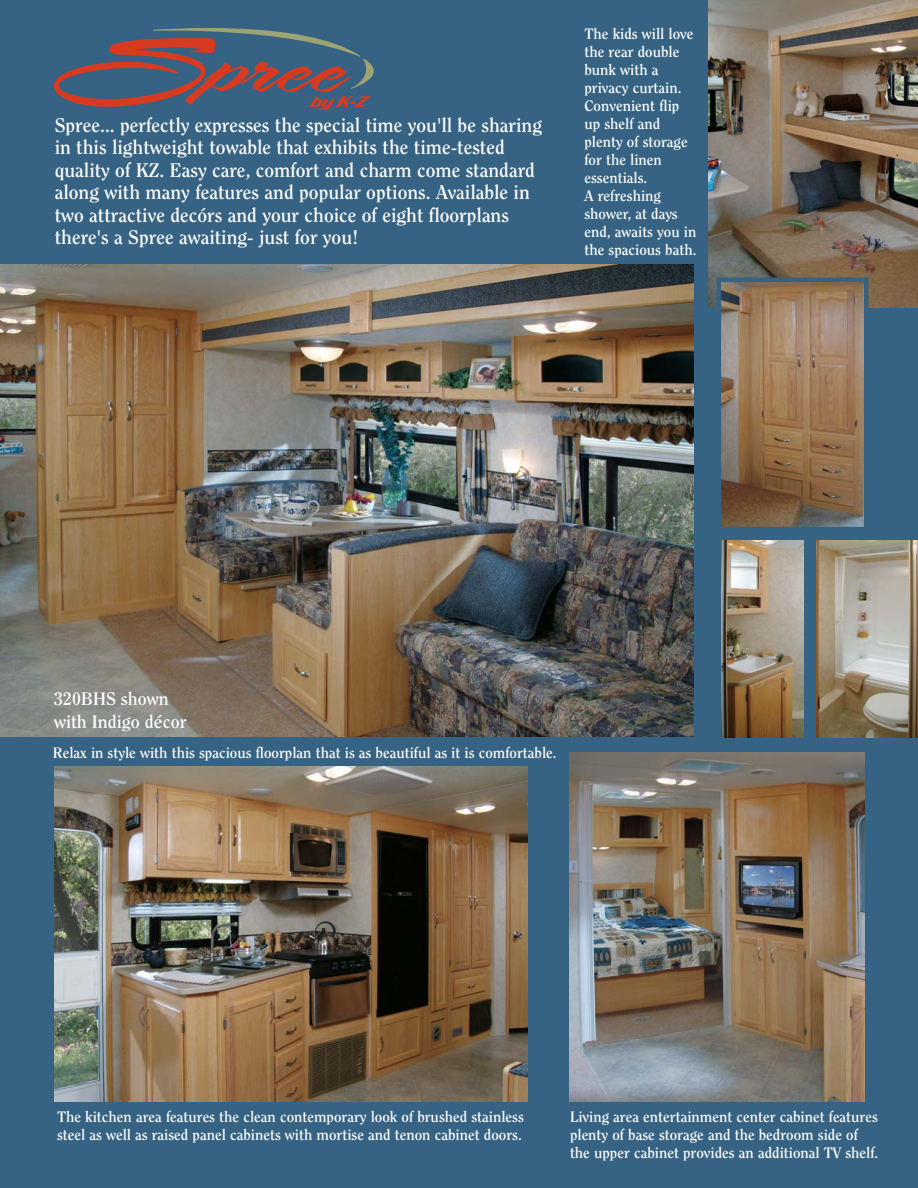
<style>
.page{position:relative;width:918px;height:1188px;background:#366383}
.page>*{position:absolute;margin:0;border:0;box-sizing:border-box;transform-origin:0 0}
.t1{font:700 19.5px/22.5px "Clearface";color:#fff}
.t2{font:700 18px/22.5px "Clearface";color:#fff}
.t3{font:700 15px/18px "Clearface";color:#fff}
</style>
<div class="page">
<img style="left:0;top:264px;width:693px;height:473px">
<svg style="left:54px;top:28px;width:320px;height:82px"></svg>
<img style="left:55px;top:766px;width:473px;height:336px">
<img style="left:708px;top:0;width:210px;height:308px">
<img style="left:570px;top:753px;width:294px;height:349px">
<img style="left:722px;top:541px;width:81px;height:197px">
<img style="left:816px;top:541px;width:102px;height:197px">
<img style="left:722px;top:283px;width:141px;height:243px">
<div style="left:717px;top:278px;width:151px;height:253px;border:4px solid #366383"></div>
<p class="t1" style="left:55px;top:115px;width:489px">Spree... perfectly expresses the special time you'll be sharing in this lightweight towable that exhibits the time-tested quality of KZ. Easy care, comfort and charm come standard along with many features and popular options. Available in two attractive decórs and your choice of eight floorplans there's a Spree awaiting- just for you!</p>
<p class="t3" style="left:584px;top:25px;width:113px">The kids will love the rear double bunk with a privacy curtain.<br>Convenient flip up shelf and plenty of storage for the linen essentials.<br>A refreshing shower, at days end, awaits you in the spacious bath.</p>
<p class="t2" style="left:54px;top:689px;width:134px">320BHS shown with Indigo décor</p>
<p class="t3" style="left:53px;top:745px;width:505px">Relax in style with this spacious floorplan that is as beautiful as it is comfortable.</p>
<p class="t3" style="left:57px;top:1109px;width:468px">The kitchen area features the clean contemporary look of brushed stainless steel as well as raised panel cabinets with mortise and tenon cabinet doors.</p>
<p class="t3" style="left:570px;top:1109px;width:310px">Living area entertainment center cabinet features plenty of base storage and the bedroom side of the upper cabinet provides an additional TV shelf.</p>
</div>
